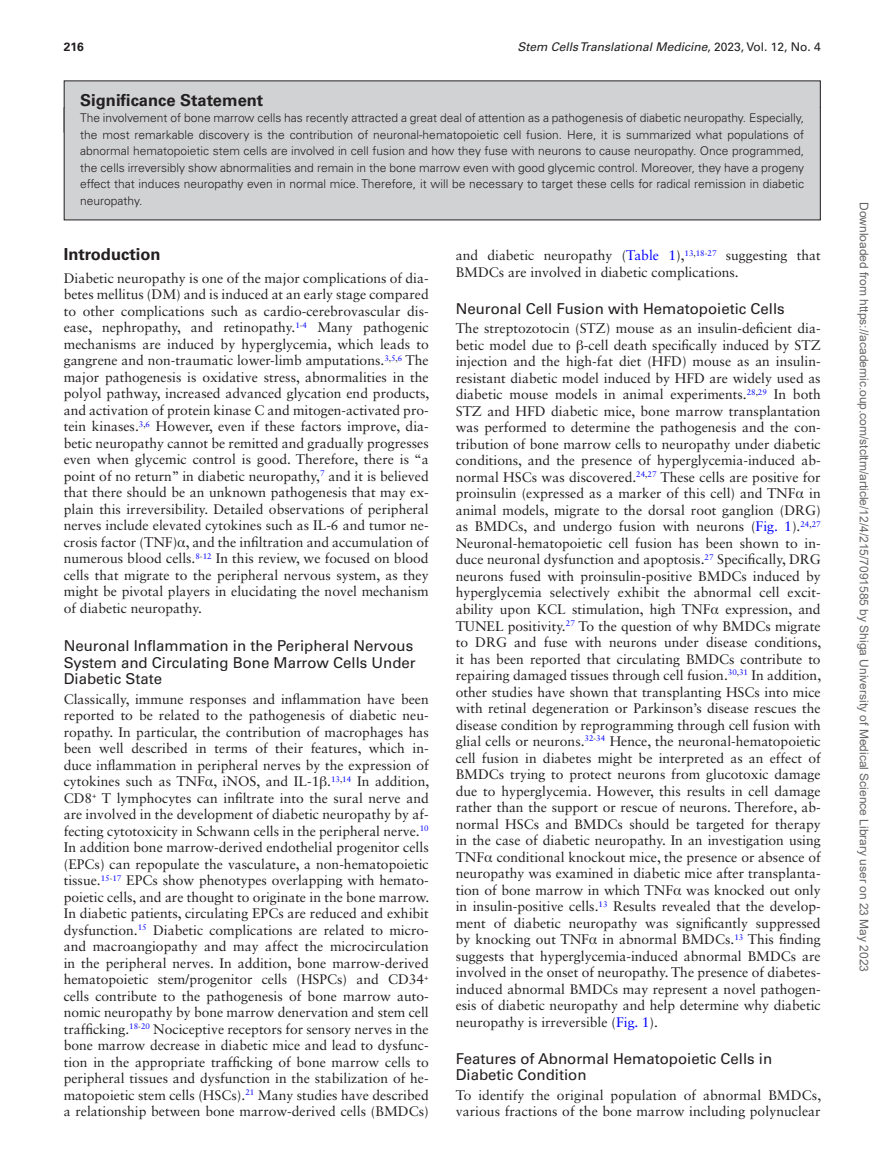
<style>
.page{position:relative;width:893px;height:1174px;background:#fff}
.page>*{position:absolute;margin:0;border:0;box-sizing:border-box;transform-origin:0 0}
.t1{font:700 16.5px "Univers LT Std";color:#231f20}
.t2{font:15px/16.5px "Univers LT Std";color:#231f20}
.t3{font:13.8px/16.5px "Sabon LT Std";color:#231f20;text-align:justify}
.t4{font:300 12px/16.5px "Univers LT Std";color:#231f20;text-align:justify}
.t5{font:12px "Arial";color:#666}
.t6{font:italic 12px "Univers LT Std";color:#231f20}
.t7{font:700 12px "Univers LT Std";color:#231f20}
.s1{font-style:normal}
.s2{font-family:"Gandhari Unicode"}
.s3{color:#00f}
</style>
<div class="page">
<div style="left:64px;top:81px;width:757px;height:49px;background:#d1d2d4"></div>
<div style="left:64px;top:109px;width:757px;height:111px;background:#d1d2d4"></div>
<p class="t7" style="left:64px;top:40px;width:22px">216</p>
<p class="t6" style="left:517px;top:40px;width:305px">Stem Cells Translational Medicine<span class="s1">, 2023, Vol. 12, No. 4</span></p>
<p class="t1" style="left:80px;top:90px;width:185px">Significance Statement</p>
<p class="t4" style="left:80px;top:110px;width:725px">The involvement of bone marrow cells has recently attracted a great deal of attention as a pathogenesis of diabetic neuropathy. Especially, the most remarkable discovery is the contribution of neuronal-hematopoietic cell fusion. Here, it is summarized what populations of abnormal hematopoietic stem cells are involved in cell fusion and how they fuse with neurons to cause neuropathy. Once programmed, the cells irreversibly show abnormalities and remain in the bone marrow even with good glycemic control. Moreover, they have a progeny effect that induces neuropathy even in normal mice. Therefore, it will be necessary to target these cells for radical remission in diabetic neuropathy.</p>
<p class="t1" style="left:64px;top:245px;width:98px">Introduction</p>
<p class="t3" style="left:64px;top:269px;width:367px">Diabetic neuropathy is one of the major complications of dia&shy;betes mellitus (DM) and is induced at an early stage compared to other complications such as cardio-cerebrovascular dis&shy;ease, nephropathy, and retinopathy.<sup>1</sup><sup>-</sup><sup>4</sup> Many pathogenic mechanisms are induced by hyperglycemia, which leads to gangrene and non-traumatic lower-limb amputations.<sup>3</sup><sup>,</sup><sup>5</sup><sup>,</sup><sup>6</sup> The major pathogenesis is oxidative stress, abnormalities in the polyol pathway, increased advanced glycation end products, and activation of protein kinase C and mitogen-activated pro&shy;tein kinases.<sup>3</sup><sup>,</sup><sup>6</sup> However, even if these factors improve, dia&shy;betic neuropathy cannot be remitted and gradually progresses even when glycemic control is good. Therefore, there is “a point of no return” in diabetic neuropathy,<sup>7</sup> and it is believed that there should be an unknown pathogenesis that may ex&shy;plain this irreversibility. Detailed observations of peripheral nerves include elevated cytokines such as IL-6 and tumor ne&shy;crosis factor (TNF)<span class="s2">α</span>, and the infiltration and accumulation of numerous blood cells.<sup>8</sup><sup>-</sup><sup>12</sup> In this review, we focused on blood cells that migrate to the peripheral nervous system, as they might be pivotal players in elucidating the novel mechanism of diabetic neuropathy.</p>
<p class="t2" style="left:64px;top:638px;width:353px">Neuronal Inflammation in the Peripheral Nervous<br>System and Circulating Bone Marrow Cells Under<br>Diabetic State</p>
<p class="t3" style="left:64px;top:690px;width:367px">Classically, immune responses and inflammation have been reported to be related to the pathogenesis of diabetic neu&shy;ropathy. In particular, the contribution of macrophages has been well described in terms of their features, which in&shy;duce inflammation in peripheral nerves by the expression of cytokines such as TNF<span class="s2">α</span>, iNOS, and IL-1<span class="s2">β</span>.<sup>13</sup><sup>,</sup><sup>14</sup> In addition, CD8<sup>+</sup> T lymphocytes can infiltrate into the sural nerve and are involved in the development of diabetic neuropathy by af&shy;fecting cytotoxicity in Schwann cells in the peripheral nerve.<sup>10<br></sup>In addition bone marrow-derived endothelial progenitor cells (EPCs) can repopulate the vasculature, a non-hematopoietic tissue.<sup>15</sup><sup>-</sup><sup>17</sup> EPCs show phenotypes overlapping with hemato&shy;poietic cells, and are thought to originate in the bone marrow.<br>In diabetic patients, circulating EPCs are reduced and exhibit dysfunction.<sup>15</sup> Diabetic complications are related to micro&shy;and macroangiopathy and may affect the microcirculation in the peripheral nerves. In addition, bone marrow-derived hematopoietic stem/progenitor cells (HSPCs) and CD34<sup>+ </sup>cells contribute to the pathogenesis of bone marrow auto&shy;nomic neuropathy by bone marrow denervation and stem cell trafficking.<sup>18</sup><sup>-</sup><sup>20</sup> Nociceptive receptors for sensory nerves in the bone marrow decrease in diabetic mice and lead to dysfunc&shy;tion in the appropriate trafficking of bone marrow cells to peripheral tissues and dysfunction in the stabilization of he&shy;matopoietic stem cells (HSCs).<sup>21</sup> Many studies have described a relationship between bone marrow-derived cells (BMDCs)</p>
<p class="t3" style="left:456px;top:247px;width:366px">and diabetic neuropathy (<span class="s3">Table 1</span>),<sup>13</sup><sup>,</sup><sup>18</sup><sup>-</sup><sup>27</sup> suggesting that<br>BMDCs are involved in diabetic complications.</p>
<p class="t2" style="left:456px;top:300px;width:330px">Neuronal Cell Fusion with Hematopoietic Cells</p>
<p class="t3" style="left:456px;top:320px;width:367px">The streptozotocin (STZ) mouse as an insulin-deficient dia&shy;betic model due to <span class="s2">β</span>-cell death specifically induced by STZ injection and the high-fat diet (HFD) mouse as an insulin&shy;resistant diabetic model induced by HFD are widely used as diabetic mouse models in animal experiments.<sup>28</sup><sup>,</sup><sup>29</sup> In both STZ and HFD diabetic mice, bone marrow transplantation was performed to determine the pathogenesis and the con&shy;tribution of bone marrow cells to neuropathy under diabetic conditions, and the presence of hyperglycemia-induced ab&shy;normal HSCs was discovered.<sup>24</sup><sup>,</sup><sup>27</sup> These cells are positive for proinsulin (expressed as a marker of this cell) and TNF<span class="s2">α</span> in animal models, migrate to the dorsal root ganglion (DRG) as BMDCs, and undergo fusion with neurons (<span class="s3">Fig. 1</span>).<sup>24</sup><sup>,</sup><sup>27<br></sup>Neuronal-hematopoietic cell fusion has been shown to in&shy;duce neuronal dysfunction and apoptosis.<sup>27</sup> Specifically, DRG neurons fused with proinsulin-positive BMDCs induced by hyperglycemia selectively exhibit the abnormal cell excit&shy;ability upon KCL stimulation, high TNF<span class="s2">α</span> expression, and TUNEL positivity.<sup>27</sup> To the question of why BMDCs migrate to DRG and fuse with neurons under disease conditions, it has been reported that circulating BMDCs contribute to repairing damaged tissues through cell fusion.<sup>30</sup><sup>,</sup><sup>31</sup> In addition, other studies have shown that transplanting HSCs into mice with retinal degeneration or Parkinson’s disease rescues the disease condition by reprogramming through cell fusion with glial cells or neurons.<sup>32</sup><sup>-</sup><sup>34</sup> Hence, the neuronal-hematopoietic cell fusion in diabetes might be interpreted as an effect of BMDCs trying to protect neurons from glucotoxic damage due to hyperglycemia. However, this results in cell damage rather than the support or rescue of neurons. Therefore, ab&shy;normal HSCs and BMDCs should be targeted for therapy in the case of diabetic neuropathy. In an investigation using TNF<span class="s2">α</span> conditional knockout mice, the presence or absence of neuropathy was examined in diabetic mice after transplanta&shy;tion of bone marrow in which TNF<span class="s2">α</span> was knocked out only in insulin-positive cells.<sup>13</sup> Results revealed that the develop&shy;ment of diabetic neuropathy was significantly suppressed by knocking out TNF<span class="s2">α</span> in abnormal BMDCs.<sup>13</sup> This finding suggests that hyperglycemia-induced abnormal BMDCs are involved in the onset of neuropathy. The presence of diabetes&shy;induced abnormal BMDCs may represent a novel pathogen&shy;esis of diabetic neuropathy and help determine why diabetic neuropathy is irreversible (<span class="s3">Fig. 1</span>).</p>
<p class="t2" style="left:456px;top:1050px;width:318px">Features of Abnormal Hematopoietic Cells in<br>Diabetic Condition</p>
<p class="t3" style="left:456px;top:1086px;width:367px">To identify the original population of abnormal BMDCs, various fractions of the bone marrow including polynuclear</p>
<p class="t5" style="left:868px;top:202px;width:771px;rotate:90deg">Downloaded from https://academic.oup.com/stcltm/article/12/4/215/7091585 by Shiga University of Medical Science Library user on 23 May 2023</p>
</div>
